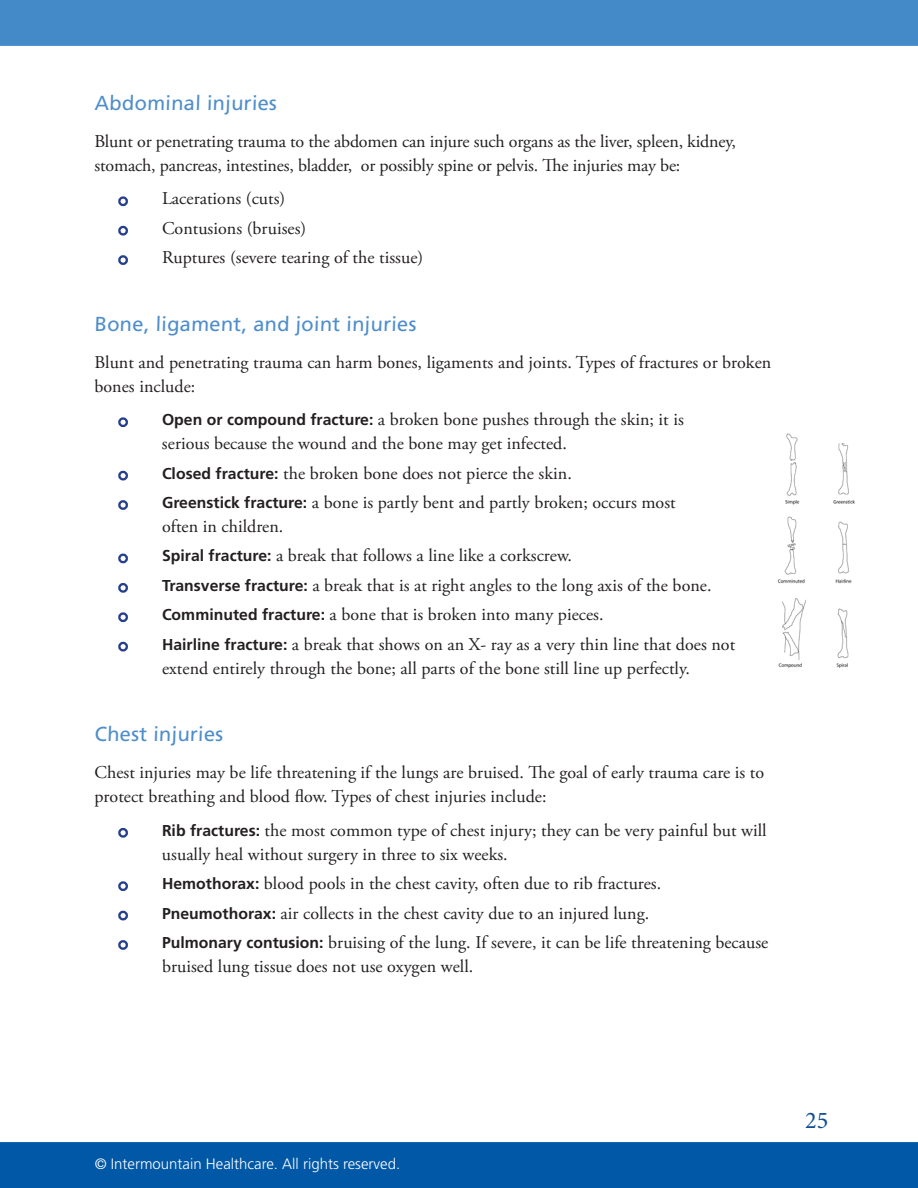
<style>
.page{position:relative;width:918px;height:1188px;background:#fff}
.page>*{position:absolute;margin:0;border:0;box-sizing:border-box;transform-origin:0 0}
.t1{font:24px "Minion Pro";color:#0d4c91}
.t2{font:20.25px "Frutiger LT Std";letter-spacing:.01em;color:#4f8ecb}
.t3{font:18px/24px "Adobe Garamond Pro";color:#231f20}
.t4{font:300 15px "Frutiger LT Std";color:#fff}
.s1{font-family:"Garamond";font-size:9px;color:#253f8e}
.s2{font-family:"Frutiger LT Std";font-weight:700;font-size:15.75px}
</style>
<div class="page">
<div style="left:0;top:1142px;width:918px;height:46px;background:#0158a6"></div>
<div style="left:0;top:0;width:918px;height:46px;background:#4489c8"></div>
<img style="left:777px;top:433px;width:77px;height:235px">
<p class="t2" style="left:94px;top:91px;width:185px">Abdominal injuries</p>
<p class="t3" style="left:94px;top:130px;width:643px">Blunt or penetrating trauma to the abdomen can injure such organs as the liver, spleen, kidney, stomach, pancreas, intestines, bladder, or possibly spine or pelvis. The injuries may be:</p>
<p class="t3" style="left:122px;top:187px;width:165px"><span class="s1">•</span> Lacerations (cuts)</p>
<p class="t3" style="left:122px;top:217px;width:186px"><span class="s1">•</span> Contusions (bruises)</p>
<p class="t3" style="left:122px;top:246px;width:303px"><span class="s1">•</span> Ruptures (severe tearing of the tissue)</p>
<p class="t2" style="left:94px;top:312px;width:324px">Bone, ligament, and joint injuries</p>
<p class="t3" style="left:94px;top:351px;width:678px">Blunt and penetrating trauma can harm bones, ligaments and joints. Types of fractures or broken bones include:</p>
<p class="t3" style="left:162px;top:408px;width:523px;text-indent:-40px"><span class="s1">•</span> <span class="s2">Open or compound fracture:</span> a broken bone pushes through the skin; it is serious because the wound and the bone may get infected.</p>
<p class="t3" style="left:122px;top:462px;width:452px"><span class="s1">•</span> <span class="s2">Closed fracture:</span> the broken bone does not pierce the skin.</p>
<p class="t3" style="left:162px;top:491px;width:515px;text-indent:-41px"><span class="s1">•</span> <span class="s2">Greenstick fracture:</span> a bone is partly bent and partly broken; occurs most often in children.</p>
<p class="t3" style="left:122px;top:544px;width:452px"><span class="s1">•</span> <span class="s2">Spiral fracture:</span> a break that follows a line like a corkscrew.</p>
<p class="t3" style="left:122px;top:574px;width:592px"><span class="s1">•</span> <span class="s2">Transverse fracture:</span> a break that is at right angles to the long axis of the bone.</p>
<p class="t3" style="left:122px;top:603px;width:484px"><span class="s1">•</span> <span class="s2">Comminuted fracture:</span> a bone that is broken into many pieces.</p>
<p class="t3" style="left:122px;top:633px;width:615px;text-align:center"><span class="s1">•</span> <span class="s2">Hairline fracture:</span> a break that shows on an X- ray as a very thin line that does not extend entirely through the bone; all parts of the bone still line up perfectly.</p>
<p class="t2" style="left:94px;top:722px;width:131px">Chest injuries</p>
<p class="t3" style="left:94px;top:761px;width:671px">Chest injuries may be life threatening if the lungs are bruised. The goal of early trauma care is to protect breathing and blood flow. Types of chest injuries include:</p>
<p class="t3" style="left:162px;top:819px;width:606px;text-indent:-40px"><span class="s1">•</span> <span class="s2">Rib fractures:</span> the most common type of chest injury; they can be very painful but will usually heal without surgery in three to six weeks.</p>
<p class="t3" style="left:122px;top:872px;width:541px"><span class="s1">•</span> <span class="s2">Hemothorax:</span> blood pools in the chest cavity, often due to rib fractures.</p>
<p class="t3" style="left:122px;top:901px;width:529px"><span class="s1">•</span> <span class="s2">Pneumothorax:</span> air collects in the chest cavity due to an injured lung.</p>
<p class="t3" style="left:162px;top:931px;width:608px;text-indent:-41px"><span class="s1">•</span> <span class="s2">Pulmonary contusion:</span> bruising of the lung. If severe, it can be life threatening because bruised lung tissue does not use oxygen well.</p>
<p class="t4" style="left:95px;top:1155px;width:307px">© Intermountain Healthcare. All rights reserved.</p>
<h1 class="t1" style="left:805px;top:1104px;width:25px">25</h1>
</div>
